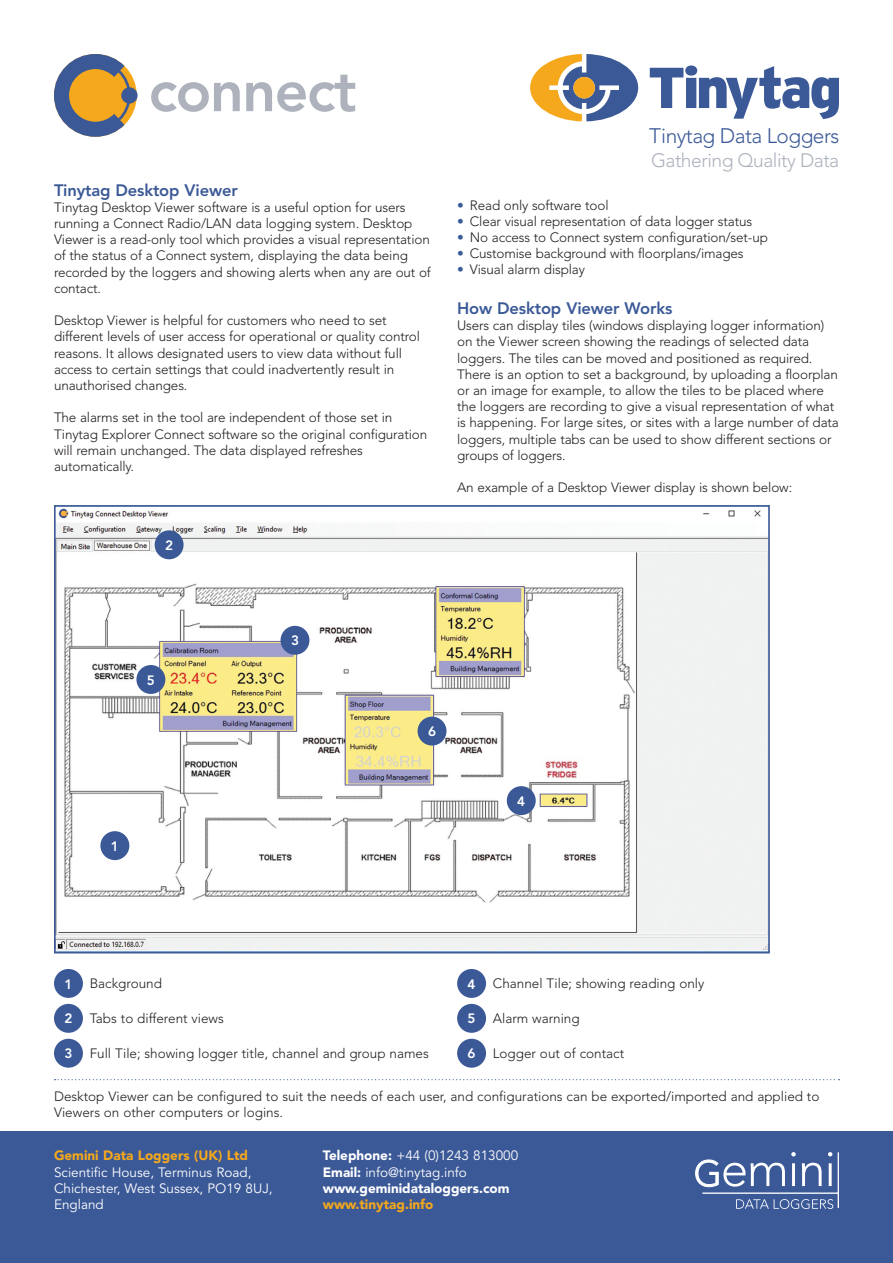
<style>
.page{position:relative;width:893px;height:1263px;background:#fff}
.page>*{position:absolute;margin:0;border:0;box-sizing:border-box;transform-origin:0 0}
.t1{font:300 20.85px "Avenir";letter-spacing:-.025em;color:#3b5997}
.t2{font:300 19.2px "Avenir";letter-spacing:-.025em;color:#adb2bd}
.t3{font:800 16.5px "Avenir";letter-spacing:-.01em;color:#3b5997}
.t4{font:300 13.5px/16.2px "Avenir";letter-spacing:-.01em;color:#231f20}
.t5{font:900 13.5px/16.2px "Avenir";color:#fff}
.t6{font:13.5px/16.2px "Avenir";color:#fff}
.t7{font:900 13.5px "Avenir";color:#f5a81c}
.t8{font:800 13.5px "Avenir";color:#fff}
.s1{color:#3b5997}
.s2{font-weight:400}
</style>
<div class="page">
<img style="left:57px;top:508px;width:710px;height:442px">
<div style="left:54px;top:505px;width:716px;height:448px;border:2px solid #3b5997"></div>
<div style="left:0;top:1131px;width:893px;height:132px;background:#3b5997"></div>
<div style="left:54px;top:969px;width:29px;height:29px;background:#3b5997;border-radius:50%"></div>
<div style="left:100px;top:831px;width:29px;height:29px;background:#3b5997;border-radius:50%"></div>
<div style="left:457px;top:969px;width:29px;height:29px;background:#3b5997;border-radius:50%"></div>
<div style="left:507px;top:786px;width:29px;height:29px;background:#3b5997;border-radius:50%"></div>
<div style="left:54px;top:1004px;width:29px;height:29px;background:#3b5997;border-radius:50%"></div>
<div style="left:155px;top:530px;width:29px;height:29px;background:#3b5997;border-radius:50%"></div>
<div style="left:457px;top:1004px;width:29px;height:29px;background:#3b5997;border-radius:50%"></div>
<div style="left:136px;top:665px;width:29px;height:29px;background:#3b5997;border-radius:50%"></div>
<div style="left:54px;top:1039px;width:29px;height:29px;background:#3b5997;border-radius:50%"></div>
<div style="left:281px;top:626px;width:28px;height:29px;background:#3b5997;border-radius:50%"></div>
<div style="left:457px;top:1039px;width:29px;height:29px;background:#3b5997;border-radius:50%"></div>
<div style="left:418px;top:717px;width:28px;height:28px;background:#3b5997;border-radius:50%"></div>
<svg style="left:695px;top:1159px;width:50px;height:28px"></svg>
<svg style="left:751px;top:1163px;width:34px;height:23px"></svg>
<svg style="left:791px;top:1152px;width:5px;height:4px"></svg>
<hr style="left:792px;top:1163px;width:3px;height:23px;background:#fff">
<svg style="left:802px;top:1163px;width:20px;height:23px"></svg>
<svg style="left:828px;top:1152px;width:4px;height:4px"></svg>
<hr style="left:829px;top:1163px;width:3px;height:23px;background:#fff">
<svg style="left:736px;top:1199px;width:97px;height:10px"></svg>
<hr style="left:702px;top:1192px;width:136px;height:2px;background:#fff">
<hr style="left:838px;top:1152px;width:1px;height:56px;background:#fff">
<svg style="left:151px;top:75px;width:204px;height:37px"></svg>
<svg style="left:54px;top:54px;width:84px;height:83px"></svg>
<div style="left:122px;top:88px;width:15px;height:15px;background:#3b5997;border-radius:50%"></div>
<div style="left:122px;top:88px;width:15px;height:15px;border:1px solid #3b5997;border-radius:50%"></div>
<svg style="left:55px;top:1079px;width:784px;height:1px"></svg>
<svg style="left:530px;top:54px;width:108px;height:67px"></svg>
<svg style="left:650px;top:66px;width:189px;height:53px"></svg>
<p class="t3" style="left:54px;top:180px;width:185px">Tinytag Desktop Viewer</p>
<p class="t4" style="left:54px;top:199px;width:378px">Tinytag Desktop Viewer software is a useful option for users running a Connect Radio/LAN data logging system. Desktop Viewer is a read-only tool which provides a visual representation of the status of a Connect system, displaying the data being recorded by the loggers and showing alerts when any are out of contact.</p>
<p class="t4" style="left:54px;top:312px;width:368px">Desktop Viewer is helpful for customers who need to set different levels of user access for operational or quality control reasons. It allows designated users to view data without full access to certain settings that could inadvertently result in unauthorised changes.</p>
<p class="t4" style="left:54px;top:410px;width:375px">The alarms set in the tool are independent of those set in Tinytag Explorer Connect software so the original configuration will remain unchanged. The data displayed refreshes automatically.</p>
<p class="t8" style="left:165px;top:537px;width:9px">2</p>
<h1 class="t1" style="left:649px;top:124px;width:192px">Tinytag Data Loggers</h1>
<h2 class="t2" style="left:651px;top:149px;width:190px">Gathering Quality Data</h2>
<p class="t4" style="left:457px;top:197px;width:153px"><span class="s1">•</span> Read only software tool</p>
<p class="t4" style="left:457px;top:213px;width:297px"><span class="s1">•</span> Clear visual representation of data logger status</p>
<p class="t4" style="left:457px;top:229px;width:312px"><span class="s1">•</span> No access to Connect system configuration/set-up</p>
<p class="t4" style="left:457px;top:245px;width:288px"><span class="s1">•</span> Customise background with floorplans/images</p>
<p class="t4" style="left:457px;top:262px;width:129px"><span class="s1">•</span> Visual alarm display</p>
<p class="t3" style="left:457px;top:298px;width:217px">How Desktop Viewer Works</p>
<p class="t4" style="left:457px;top:317px;width:383px">Users can display tiles (windows displaying logger information) on the Viewer screen showing the readings of selected data loggers. The tiles can be moved and positioned as required.<br>There is an option to set a background, by uploading a floorplan or an image for example, to allow the tiles to be placed where the loggers are recording to give a visual representation of what is happening. For large sites, or sites with a large number of data loggers, multiple tabs can be used to show different sections or groups of loggers.</p>
<p class="t4" style="left:457px;top:479px;width:337px">An example of a Desktop Viewer display is shown below:</p>
<p class="t8" style="left:147px;top:672px;width:9px">5</p>
<p class="t8" style="left:111px;top:838px;width:9px">1</p>
<p class="t8" style="left:291px;top:633px;width:9px">3</p>
<p class="t8" style="left:428px;top:723px;width:9px">6</p>
<p class="t8" style="left:517px;top:793px;width:9px">4</p>
<p class="t8" style="left:64px;top:976px;width:9px">1</p>
<p class="t4" style="left:90px;top:975px;width:74px">Background</p>
<p class="t8" style="left:468px;top:976px;width:9px">4</p>
<p class="t4" style="left:493px;top:975px;width:213px">Channel Tile; showing reading only</p>
<p class="t8" style="left:64px;top:1011px;width:9px">2</p>
<p class="t4" style="left:90px;top:1010px;width:136px">Tabs to different views</p>
<p class="t8" style="left:468px;top:1011px;width:9px">5</p>
<p class="t4" style="left:493px;top:1010px;width:88px">Alarm warning</p>
<p class="t8" style="left:64px;top:1046px;width:9px">3</p>
<p class="t4" style="left:90px;top:1045px;width:341px">Full Tile; showing logger title, channel and group names</p>
<p class="t8" style="left:468px;top:1046px;width:9px">6</p>
<p class="t4" style="left:493px;top:1045px;width:133px">Logger out of contact</p>
<p class="t4" style="left:54px;top:1088px;width:767px">Desktop Viewer can be configured to suit the needs of each user, and configurations can be exported/imported and applied to<br>Viewers on other computers or logins.</p>
<p class="t7" style="left:54px;top:1147px;width:196px">Gemini Data Loggers (UK) Ltd</p>
<p class="t6" style="left:54px;top:1164px;width:220px">Scientific House, Terminus Road,<br>Chichester, West Sussex, PO19 8UJ,<br>England</p>
<p class="t5" style="left:323px;top:1147px;width:197px">Telephone: <span class="s2">+44 (0)1243 813000<br></span>Email: <span class="s2">info@tinytag.info </span>www.geminidataloggers.com</p>
<p class="t7" style="left:323px;top:1196px;width:112px">www.tinytag.info</p>
</div>
